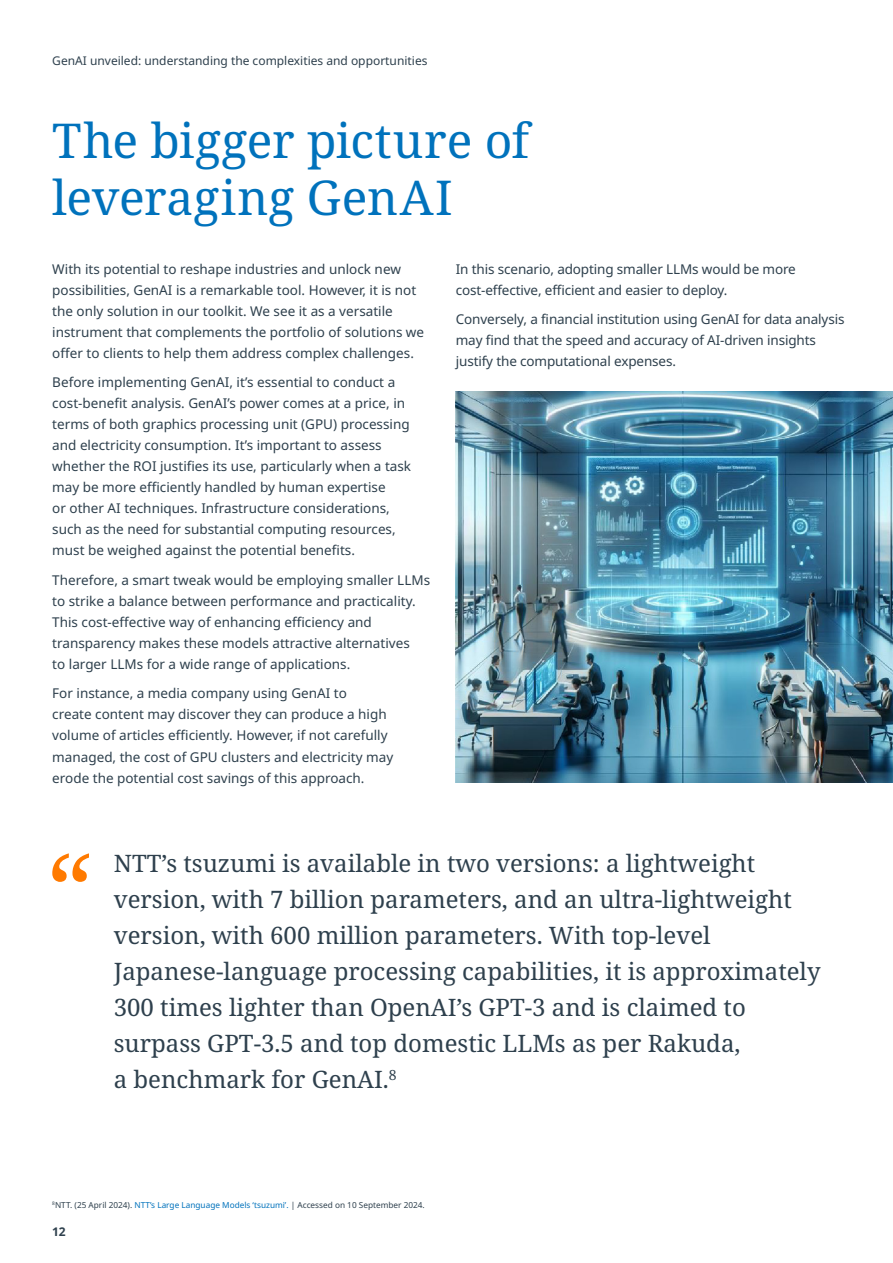
<style>
.page{position:relative;width:893px;height:1263px;background:#fff}
.page>*{position:absolute;margin:0;border:0;box-sizing:border-box;transform-origin:0 0}
.t1{font:48px/57px "Noto Serif";letter-spacing:-.005em;color:#0072bc}
.t2{font:24px/36px "Noto Serif";color:#2e404d}
.t3{font:13.5px/21px "Noto Sans";color:#2e404d}
.t4{font:12px "Noto Sans";color:#2e404d}
.t5{font:700 12px "Noto Sans";color:#2e404d}
.t6{font:8.25px "Noto Sans";color:#2e404d}
.s1{color:#0072bc}
</style>
<div class="page">
<img style="left:456px;top:391px;width:437px;height:391px">
<svg style="left:52px;top:853px;width:37px;height:29px"></svg>
<p class="t4" style="left:52px;top:54px;width:377px">GenAI unveiled: understanding the complexities and opportunities</p>
<h1 class="t1" style="left:52px;top:113px;width:478px">The bigger picture of leveraging GenAI</h1>
<p class="t3" style="left:52px;top:259px;width:373px">With its potential to reshape industries and unlock new possibilities, GenAI is a remarkable tool. However, it is not the only solution in our toolkit. We see it as a versatile instrument that complements the portfolio of solutions we offer to clients to help them address complex challenges.</p>
<p class="t3" style="left:52px;top:372px;width:360px">Before implementing GenAI, it’s essential to conduct a cost-benefit analysis. GenAI’s power comes at a price, in terms of both graphics processing unit (GPU) processing and electricity consumption. It’s important to assess whether the ROI justifies its use, particularly when a task may be more efficiently handled by human expertise<br>or other AI techniques. Infrastructure considerations, such as the need for substantial computing resources, must be weighed against the potential benefits.</p>
<p class="t3" style="left:52px;top:570px;width:379px">Therefore, a smart tweak would be employing smaller LLMs to strike a balance between performance and practicality.<br>This cost-effective way of enhancing efficiency and transparency makes these models attractive alternatives<br>to larger LLMs for a wide range of applications.</p>
<p class="t3" style="left:52px;top:683px;width:342px">For instance, a media company using GenAI to<br>create content may discover they can produce a high volume of articles efficiently. However, if not carefully managed, the cost of GPU clusters and electricity may erode the potential cost savings of this approach.</p>
<p class="t3" style="left:456px;top:259px;width:342px">In this scenario, adopting smaller LLMs would be more cost-effective, efficient and easier to deploy.</p>
<p class="t3" style="left:456px;top:309px;width:390px">Conversely, a financial institution using GenAI for data analysis may find that the speed and accuracy of AI-driven insights justify the computational expenses.</p>
<p class="t2" style="left:114px;top:846px;width:708px">NTT’s tsuzumi is available in two versions: a lightweight version, with 7 billion parameters, and an ultra-lightweight version, with 600 million parameters. With top-level Japanese-language processing capabilities, it is approximately 300 times lighter than OpenAI’s GPT-3 and is claimed to surpass GPT-3.5 and top domestic LLMs as per Rakuda,<br>a benchmark for GenAI.<sup>8</sup></p>
<p class="t6" style="left:52px;top:1200px;width:374px"><sup>8</sup>NTT. (25 April 2024). <span class="s1">NTT’s Large Language Models ‘tsuzumi’.</span> | Accessed on 10 September 2024.</p>
<p class="t5" style="left:52px;top:1225px;width:15px">12</p>
</div>
